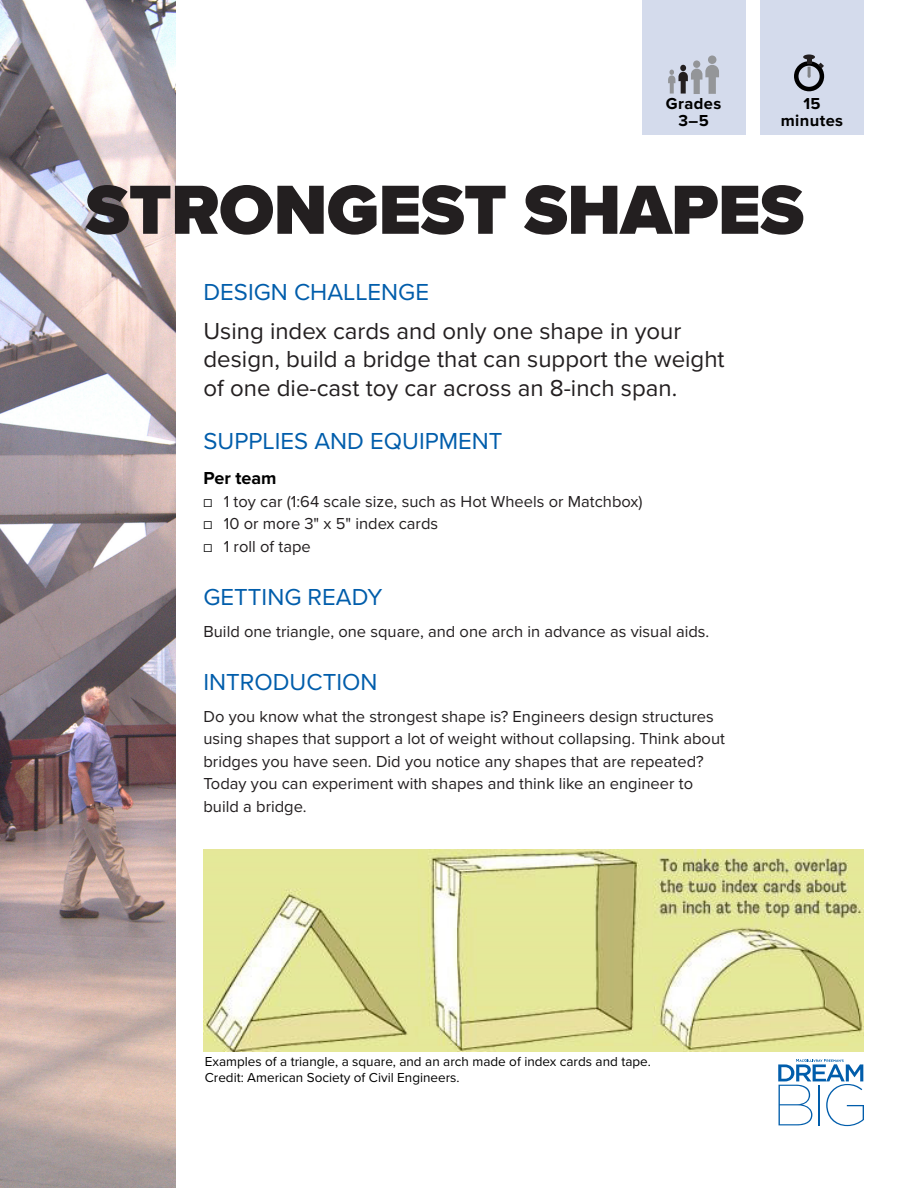
<style>
.page{position:relative;width:918px;height:1188px;background:#fff}
.page>*{position:absolute;margin:0;border:0;box-sizing:border-box;transform-origin:0 0}
.t1{font:900 72px "Proxima Nova";letter-spacing:-.01em;color:#231f20}
.t2{font:24px/28.5px "Proxima Nova";color:#231f20}
.t3{font:24px "Proxima Nova";color:#015dab}
.t4{font:700 18px "Proxima Nova";color:#000}
.Paragraph_Style_2{font:16.5px/22.5px "Proxima Nova";color:#231f20}
.Paragraph_Style_1{font:16.5px "Proxima Nova";color:#231f20}
.t5{font:700 16.5px/16.5px "Proxima Nova";letter-spacing:.025em;color:#000;text-align:center}
.Paragraph_Style_1-2{font:13.5px/16.5px "Proxima Nova";color:#000}
.s1{font-size:13.5px;color:#000}
</style>
<div class="page">
<img style="left:0;top:0;width:176px;height:1188px">
<svg style="left:778px;top:1059px;width:86px;height:67px"></svg>
<img style="left:203px;top:850px;width:660px;height:201px">
<div style="left:760px;top:0;width:103px;height:134px;background:#d4dbec"></div>
<div style="left:642px;top:0;width:103px;height:134px;background:#d4dbec"></div>
<div style="left:794px;top:61px;width:30px;height:30px;border:4px solid #000;border-radius:50%"></div>
<svg style="left:818px;top:63px;width:6px;height:5px"></svg>
<div style="left:803px;top:54px;width:12px;height:6px;background:#231f20;border-radius:50%"></div>
<svg style="left:807px;top:60px;width:4px;height:18px"></svg>
<svg style="left:668px;top:55px;width:51px;height:39px"></svg>
<p class="t5" style="left:666px;top:96px;width:57px">Grades</p>
<p class="t5" style="left:678px;top:112px;width:32px">3–5</p>
<p class="t5" style="left:781px;top:96px;width:64px">15 minutes</p>
<p class="t1" style="left:86px;top:166px;width:720px">STRONGEST SHAPES</p>
<p class="t3" style="left:203px;top:278px;width:227px">DESIGN CHALLENGE</p>
<p class="t2" style="left:203px;top:317px;width:523px">Using index cards and only one shape in your design, build a bridge that can support the weight of one die-cast toy car across an 8-inch span.</p>
<p class="t3" style="left:203px;top:426px;width:301px">SUPPLIES AND EQUIPMENT</p>
<p class="t4" style="left:203px;top:467px;width:75px">Per team</p>
<p class="Paragraph_Style_2" style="left:203px;top:490px;width:441px"><span class="s1">☐</span> 1 toy car (1:64 scale size, such as Hot Wheels or Matchbox)</p>
<p class="Paragraph_Style_2" style="left:203px;top:513px;width:236px"><span class="s1">☐</span> 10 or more 3" x 5" index cards</p>
<p class="Paragraph_Style_2" style="left:203px;top:535px;width:109px"><span class="s1">☐</span> 1 roll of tape</p>
<p class="t3" style="left:203px;top:583px;width:181px">GETTING READY</p>
<p class="Paragraph_Style_1" style="left:203px;top:622px;width:507px">Build one triangle, one square, and one arch in advance as visual aids.</p>
<p class="t3" style="left:203px;top:667px;width:175px">INTRODUCTION</p>
<p class="Paragraph_Style_2" style="left:203px;top:705px;width:523px">Do you know what the strongest shape is? Engineers design structures using shapes that support a lot of weight without collapsing. Think about bridges you have seen. Did you notice any shapes that are repeated?<br>Today you can experiment with shapes and think like an engineer to build a bridge.</p>
<p class="Paragraph_Style_1-2" style="left:205px;top:1053px;width:448px">Examples of a triangle, a square, and an arch made of index cards and tape.<br>Credit: American Society of Civil Engineers.</p>
</div>
